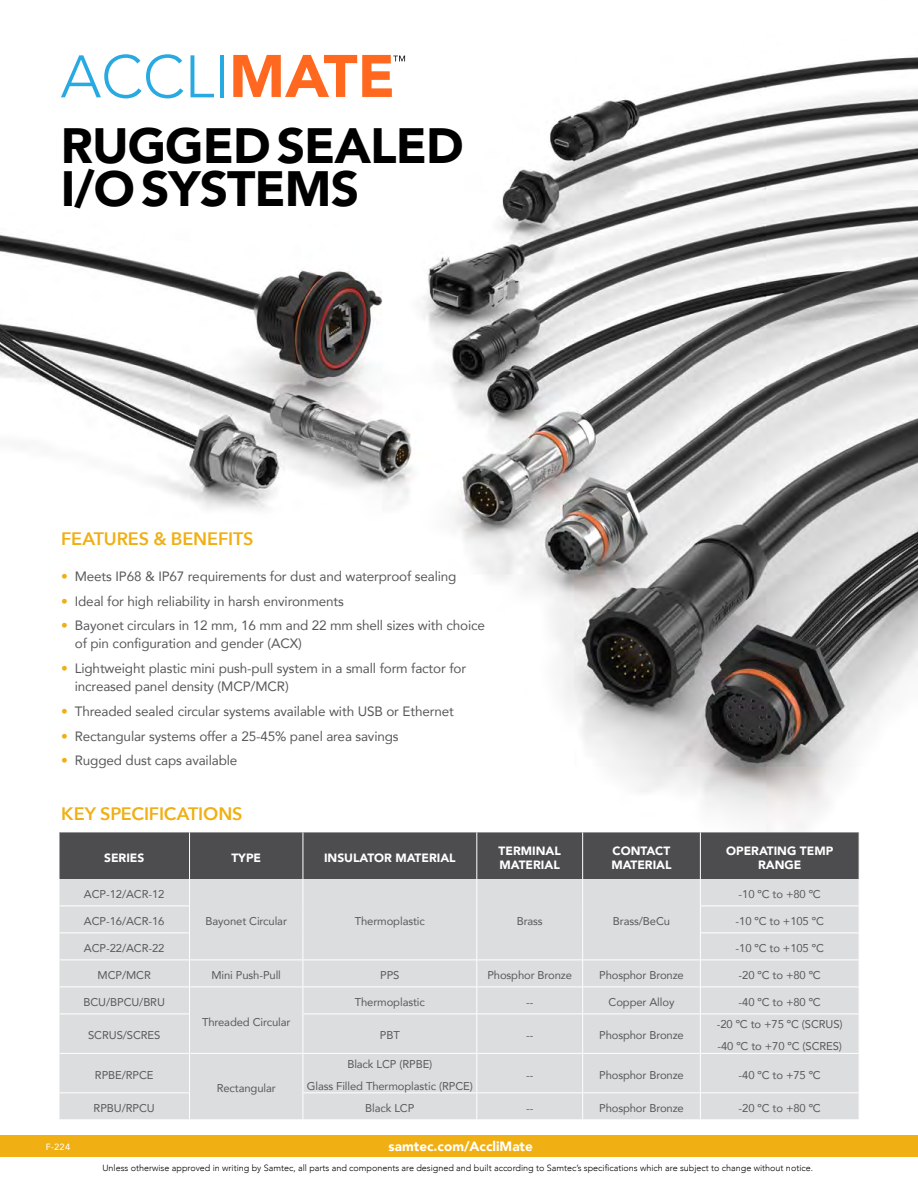
<style>
.page{position:relative;width:918px;height:1188px;background:#fff}
.page>*{position:absolute;margin:0;border:0;box-sizing:border-box;transform-origin:0 0}
.t1{font:900 49.5px/43.5px "Avenir";letter-spacing:-.02em;color:#000}
.t2{font:600 18px "Avenir Next";letter-spacing:-.005em;color:#f0af13}
.t3{font:13.5px/18px "Avenir";letter-spacing:-.01em;color:#58595b}
.t4{font:900 13.5px "Avenir";color:#fff}
.t5{font:900 12px/14.4px "Avenir";color:#fff}
.t6{font:11.25px/21.8px "Avenir";letter-spacing:-.01em;color:#58595b}
.t7{font:300 9px "Avenir";color:#000}
.t8{font:500 9px "Avenir Next";color:#fff}
.s1{font-family:"Avenir Next";color:#f0af13}
</style>
<div class="page">
<img style="left:0;top:54px;width:918px;height:774px">
<svg style="left:917px;top:401px;width:1px;height:12px"></svg>
<div style="left:60px;top:1014px;width:799px;height:106px;background:#dcddde"></div>
<hr style="left:59px;top:1014px;width:130px;height:1px;background:#fff">
<hr style="left:303px;top:1014px;width:173px;height:1px;background:#fff">
<hr style="left:477px;top:1014px;width:105px;height:1px;background:#fff">
<hr style="left:583px;top:1014px;width:117px;height:1px;background:#fff">
<hr style="left:701px;top:1014px;width:158px;height:1px;background:#fff">
<hr style="left:59px;top:1053px;width:130px;height:1px;background:#fff">
<hr style="left:190px;top:1053px;width:113px;height:1px;background:#fff">
<hr style="left:303px;top:1053px;width:173px;height:1px;background:#fff">
<hr style="left:477px;top:1053px;width:105px;height:1px;background:#fff">
<hr style="left:583px;top:1053px;width:117px;height:1px;background:#fff">
<hr style="left:701px;top:1053px;width:158px;height:1px;background:#fff">
<hr style="left:59px;top:1093px;width:130px;height:1px;background:#fff">
<hr style="left:303px;top:1093px;width:173px;height:1px;background:#fff">
<hr style="left:477px;top:1093px;width:105px;height:1px;background:#fff">
<hr style="left:583px;top:1093px;width:117px;height:1px;background:#fff">
<hr style="left:701px;top:1093px;width:158px;height:1px;background:#fff">
<svg style="left:59px;top:832px;width:800px;height:182px;background:#b8b9ba"></svg>
<hr style="left:189px;top:1014px;width:1px;height:39px;background:#fff">
<hr style="left:303px;top:1014px;width:1px;height:39px;background:#fff">
<hr style="left:476px;top:1014px;width:1px;height:39px;background:#fff">
<hr style="left:582px;top:1014px;width:1px;height:39px;background:#fff">
<hr style="left:700px;top:1014px;width:1px;height:39px;background:#fff">
<hr style="left:189px;top:1053px;width:1px;height:40px;background:#fff">
<hr style="left:303px;top:1053px;width:1px;height:40px;background:#fff">
<hr style="left:476px;top:1053px;width:1px;height:40px;background:#fff">
<hr style="left:582px;top:1053px;width:1px;height:40px;background:#fff">
<hr style="left:700px;top:1053px;width:1px;height:40px;background:#fff">
<svg style="left:59px;top:1093px;width:1px;height:26px"></svg>
<svg style="left:189px;top:1093px;width:1px;height:27px"></svg>
<svg style="left:303px;top:1093px;width:1px;height:27px"></svg>
<svg style="left:476px;top:1093px;width:1px;height:27px"></svg>
<svg style="left:582px;top:1093px;width:1px;height:27px"></svg>
<svg style="left:700px;top:1093px;width:1px;height:27px"></svg>
<div style="left:0;top:1135px;width:918px;height:22px;background:#f0af13"></div>
<svg style="left:61px;top:54px;width:122px;height:44px"></svg>
<svg style="left:191px;top:55px;width:23px;height:42px"></svg>
<hr style="left:220px;top:55px;width:4px;height:42px;background:#27aae1">
<svg style="left:233px;top:55px;width:172px;height:42px"></svg>
<svg style="left:917px;top:147px;width:1px;height:12px"></svg>
<h1 class="t1" style="left:61px;top:123px;width:404px">RUGGED SEALED<br>I/O SYSTEMS</h1>
<h2 class="t2" style="left:61px;top:523px;width:194px">FEATURES &amp; BENEFITS</h2>
<p class="t3" style="left:61px;top:567px;width:397px"><span class="s1">•</span> Meets IP68 &amp; IP67 requirements for dust and waterproof sealing</p>
<p class="t3" style="left:61px;top:592px;width:284px"><span class="s1">•</span> Ideal for high reliability in harsh environments</p>
<p class="t3" style="left:75px;top:616px;width:412px;text-indent:-14px"><span class="s1">•</span> Bayonet circulars in 12 mm, 16 mm and 22 mm shell sizes with choice of pin configuration and gender (ACX)</p>
<p class="t3" style="left:75px;top:659px;width:393px;text-indent:-14px"><span class="s1">•</span> Lightweight plastic mini push-pull system in a small form factor for increased panel density (MCP/MCR)</p>
<p class="t3" style="left:61px;top:702px;width:394px"><span class="s1">•</span> Threaded sealed circular systems available with USB or Ethernet</p>
<p class="t3" style="left:61px;top:727px;width:339px"><span class="s1">•</span> Rectangular systems offer a 25-45% panel area savings</p>
<p class="t3" style="left:61px;top:751px;width:178px"><span class="s1">•</span> Rugged dust caps available</p>
<h2 class="t2" style="left:61px;top:798px;width:183px">KEY SPECIFICATIONS</h2>
<p class="t5" style="left:104px;top:850px;width:42px">SERIES</p>
<p class="t5" style="left:231px;top:850px;width:31px">TYPE</p>
<p class="t5" style="left:324px;top:850px;width:133px">INSULATOR MATERIAL</p>
<p class="t5" style="left:499px;top:843px;width:64px">TERMINAL<br>MATERIAL</p>
<p class="t5" style="left:611px;top:843px;width:62px">CONTACT<br>MATERIAL</p>
<p class="t5" style="left:726px;top:843px;width:109px;text-align:center">OPERATING TEMP<br>RANGE</p>
<p class="t6" style="left:84px;top:883px;width:82px">ACP-12/ACR-12</p>
<p class="t6" style="left:205px;top:910px;width:83px">Bayonet Circular</p>
<p class="t6" style="left:355px;top:910px;width:72px">Thermoplastic</p>
<p class="t6" style="left:517px;top:910px;width:28px">Brass</p>
<p class="t6" style="left:613px;top:910px;width:59px">Brass/BeCu</p>
<p class="t6" style="left:739px;top:883px;width:84px">-10 ºC to +80 ºC</p>
<p class="t6" style="left:84px;top:910px;width:82px">ACP-16/ACR-16</p>
<p class="t6" style="left:736px;top:910px;width:90px">-10 ºC to +105 ºC</p>
<p class="t6" style="left:84px;top:937px;width:82px">ACP-22/ACR-22</p>
<p class="t6" style="left:736px;top:937px;width:90px">-10 ºC to +105 ºC</p>
<p class="t6" style="left:98px;top:964px;width:55px">MCP/MCR</p>
<p class="t6" style="left:211px;top:964px;width:71px">Mini Push-Pull</p>
<p class="t6" style="left:380px;top:964px;width:21px">PPS</p>
<p class="t6" style="left:487px;top:964px;width:86px">Phosphor Bronze</p>
<p class="t6" style="left:599px;top:964px;width:86px">Phosphor Bronze</p>
<p class="t6" style="left:739px;top:964px;width:84px">-20 ºC to +80 ºC</p>
<p class="t6" style="left:84px;top:991px;width:83px">BCU/BPCU/BRU</p>
<p class="t6" style="left:202px;top:1011px;width:90px">Threaded Circular</p>
<p class="t6" style="left:355px;top:991px;width:72px">Thermoplastic</p>
<p class="t6" style="left:526px;top:991px;width:9px">--</p>
<p class="t6" style="left:609px;top:991px;width:67px">Copper Alloy</p>
<p class="t6" style="left:739px;top:991px;width:84px">-40 ºC to +80 ºC</p>
<p class="t6" style="left:88px;top:1024px;width:74px">SCRUS/SCRES</p>
<p class="t6" style="left:380px;top:1024px;width:21px">PBT</p>
<p class="t6" style="left:526px;top:1024px;width:9px">--</p>
<p class="t6" style="left:599px;top:1024px;width:86px">Phosphor Bronze</p>
<p class="t6" style="left:717px;top:1013px;width:127px">-20 ºC to +75 ºC (SCRUS) -40 ºC to +70 ºC (SCRES)</p>
<p class="t6" style="left:95px;top:1064px;width:60px">RPBE/RPCE</p>
<p class="t6" style="left:217px;top:1077px;width:61px">Rectangular</p>
<p class="t6" style="left:307px;top:1053px;width:168px;text-align:center">Black LCP (RPBE)<br>Glass Filled Thermoplastic (RPCE)</p>
<p class="t6" style="left:526px;top:1064px;width:9px">--</p>
<p class="t6" style="left:599px;top:1064px;width:86px">Phosphor Bronze</p>
<p class="t6" style="left:739px;top:1064px;width:84px">-40 ºC to +75 ºC</p>
<p class="t6" style="left:94px;top:1097px;width:63px">RPBU/RPCU</p>
<p class="t6" style="left:365px;top:1097px;width:51px">Black LCP</p>
<p class="t6" style="left:526px;top:1097px;width:9px">--</p>
<p class="t6" style="left:599px;top:1097px;width:86px">Phosphor Bronze</p>
<p class="t6" style="left:739px;top:1097px;width:84px">-20 ºC to +80 ºC</p>
<p class="t8" style="left:46px;top:1139px;width:26px">F-224</p>
<p class="t4" style="left:389px;top:1135px;width:146px">samtec.com/AccliMate</p>
<p class="t7" style="left:102px;top:1162px;width:712px">Unless otherwise approved in writing by Samtec, all parts and components are designed and built according to Samtec’s specifications which are subject to change without notice.</p>
</div>
